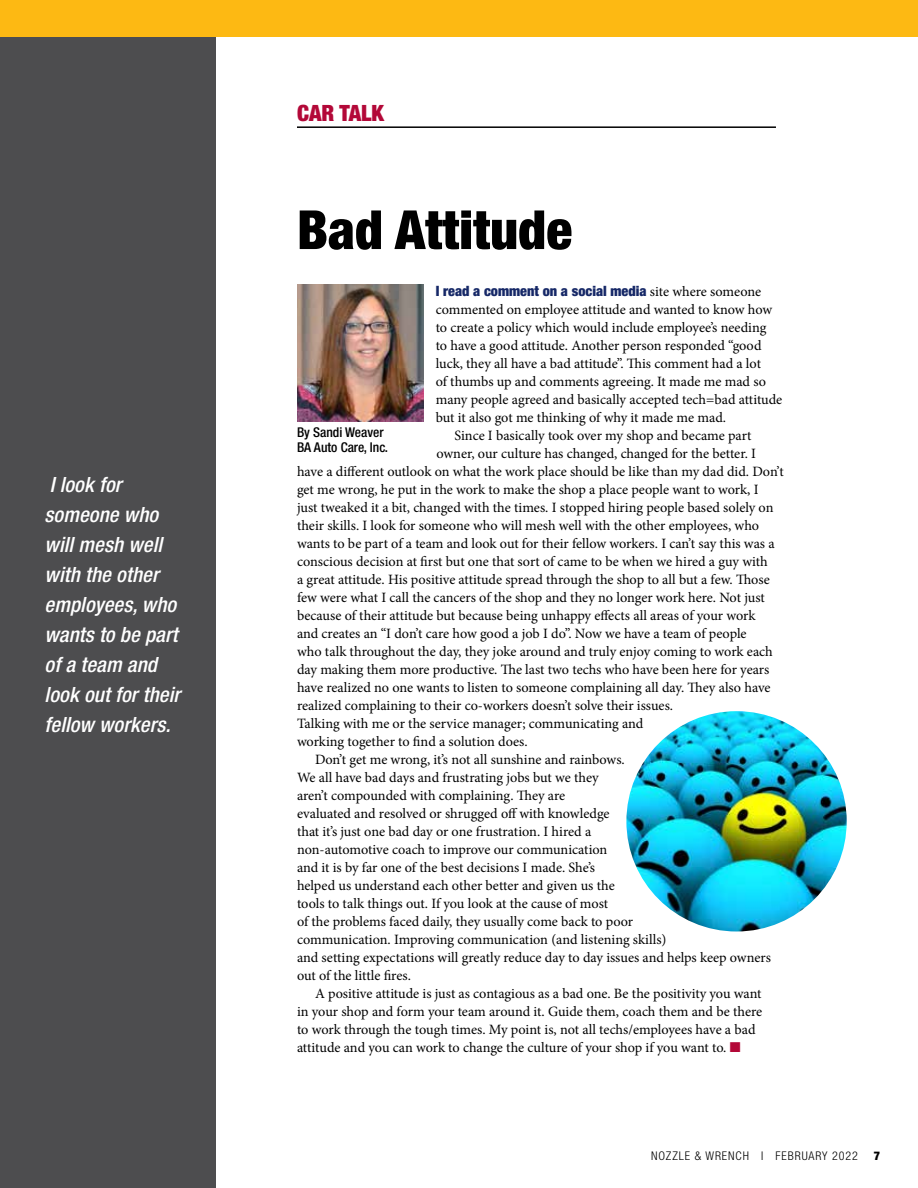
<style>
.page{position:relative;width:918px;height:1188px;background:#fff}
.page>*{position:absolute;margin:0;border:0;box-sizing:border-box;transform-origin:0 0}
.t1{font:900 condensed 54px "Helvetica Neue";color:#000}
.t2{font:900 condensed 22.5px "Helvetica Neue";color:#b30838}
.t3{font:italic 500 condensed 21px/30px "Helvetica Neue";letter-spacing:.005em;color:#fff}
.t4{font:14.25px "Minion Pro";letter-spacing:-.005em;color:#000}
.t5{font:900 condensed 14.25px "Helvetica Neue";color:#162867}
.t6{font:500 condensed 13.5px/15px "Helvetica Neue";color:#000}
.t7{font:300 condensed 12px "Helvetica Neue";letter-spacing:.075em;color:#000}
.t8{font:900 condensed 12px "Helvetica Neue";color:#000}
.s1{font-family:"Minion Pro";font-weight:400;font-stretch:normal;color:#000}
.s2{color:#b30838}
</style>
<div class="page">
<div style="left:0;top:32px;width:216px;height:1156px;background:#4d4d4f"></div>
<div style="left:0;top:0;width:918px;height:37px;background:#fdb913"></div>
<hr style="left:297px;top:126px;width:479px;height:2px;background:#000">
<img style="left:297px;top:284px;width:127px;height:137px">
<img style="left:626px;top:711px;width:221px;height:220px;border-radius:110px">
<h3 class="t3" style="left:45px;top:469px;width:137px">I look for someone who will mesh well with the other employees, who wants to be part of a team and look out for their fellow workers.</h3>
<h2 class="t2" style="left:297px;top:99px;width:89px">CAR TALK</h2>
<h1 class="t1" style="left:297px;top:197px;width:277px">Bad Attitude</h1>
<p class="t5" style="left:436px;top:282px;width:327px">I read a comment on a social media <span class="s1">site where someone</span></p>
<p class="t4" style="left:436px;top:300px;width:338px">commented on employee attitude and wanted to know how</p>
<p class="t4" style="left:436px;top:318px;width:332px">to create a policy which would include employee’s needing</p>
<p class="t4" style="left:436px;top:336px;width:327px">to have a good attitude. Another person responded “good</p>
<p class="t4" style="left:436px;top:354px;width:327px">luck, they all have a bad attitude”. This comment had a lot</p>
<p class="t4" style="left:436px;top:372px;width:332px">of thumbs up and comments agreeing. It made me mad so</p>
<p class="t4" style="left:436px;top:390px;width:348px">many people agreed and basically accepted tech=bad attitude</p>
<p class="t4" style="left:436px;top:408px;width:292px">but it also got me thinking of why it made me mad.</p>
<p class="t4" style="left:454px;top:426px;width:299px">Since I basically took over my shop and became part</p>
<p class="t4" style="left:436px;top:444px;width:321px">owner, our culture has changed, changed for the better. I</p>
<p class="t4" style="left:297px;top:462px;width:488px">have a different outlook on what the work place should be like than my dad did. Don’t</p>
<p class="t4" style="left:297px;top:480px;width:463px">get me wrong, he put in the work to make the shop a place people want to work, I</p>
<p class="t4" style="left:297px;top:498px;width:478px">just tweaked it a bit, changed with the times. I stopped hiring people based solely on</p>
<p class="t4" style="left:297px;top:516px;width:464px">their skills. I look for someone who will mesh well with the other employees, who</p>
<p class="t4" style="left:297px;top:533px;width:479px">wants to be part of a team and look out for their fellow workers. I can’t say this was a</p>
<p class="t4" style="left:297px;top:551px;width:472px">conscious decision at first but one that sort of came to be when we hired a guy with</p>
<p class="t4" style="left:297px;top:569px;width:474px">a great attitude. His positive attitude spread through the shop to all but a few. Those</p>
<p class="t4" style="left:297px;top:587px;width:469px">few were what I call the cancers of the shop and they no longer work here. Not just</p>
<p class="t4" style="left:297px;top:605px;width:460px">because of their attitude but because being unhappy effects all areas of your work</p>
<p class="t4" style="left:297px;top:623px;width:451px">and creates an “I don’t care how good a job I do”. Now we have a team of people</p>
<p class="t4" style="left:297px;top:641px;width:477px">who talk throughout the day, they joke around and truly enjoy coming to work each</p>
<p class="t4" style="left:297px;top:659px;width:474px">day making them more productive. The last two techs who have been here for years</p>
<p class="t4" style="left:297px;top:677px;width:475px">have realized no one wants to listen to someone complaining all day. They also have</p>
<p class="t4" style="left:297px;top:695px;width:378px">realized complaining to their co-workers doesn’t solve their issues.</p>
<p class="t4" style="left:297px;top:713px;width:348px">Talking with me or the service manager; communicating and</p>
<p class="t4" style="left:297px;top:731px;width:232px">working together to find a solution does.</p>
<p class="t4" style="left:315px;top:749px;width:311px">Don’t get me wrong, it’s not all sunshine and rainbows.</p>
<p class="t4" style="left:297px;top:767px;width:303px">We all have bad days and frustrating jobs but we they</p>
<p class="t4" style="left:297px;top:785px;width:270px">aren’t compounded with complaining. They are</p>
<p class="t4" style="left:297px;top:803px;width:314px">evaluated and resolved or shrugged off with knowledge</p>
<p class="t4" style="left:297px;top:821px;width:296px">that it’s just one bad day or one frustration. I hired a</p>
<p class="t4" style="left:297px;top:839px;width:312px">non-automotive coach to improve our communication</p>
<p class="t4" style="left:297px;top:857px;width:300px">and it is by far one of the best decisions I made. She’s</p>
<p class="t4" style="left:297px;top:875px;width:319px">helped us understand each other better and given us the</p>
<p class="t4" style="left:297px;top:893px;width:313px">tools to talk things out. If you look at the cause of most</p>
<p class="t4" style="left:297px;top:911px;width:338px">of the problems faced daily, they usually come back to poor</p>
<p class="t4" style="left:297px;top:929px;width:371px">communication. Improving communication (and listening skills)</p>
<p class="t4" style="left:297px;top:947px;width:475px">and setting expectations will greatly reduce day to day issues and helps keep owners</p>
<p class="t4" style="left:297px;top:965px;width:115px">out of the little fires.</p>
<p class="t4" style="left:315px;top:983px;width:448px">A positive attitude is just as contagious as a bad one. Be the positivity you want</p>
<p class="t4" style="left:297px;top:1001px;width:467px">in your shop and form your team around it. Guide them, coach them and be there</p>
<p class="t4" style="left:297px;top:1019px;width:460px">to work through the tough times. My point is, not all techs/employees have a bad</p>
<p class="t4" style="left:297px;top:1037px;width:445px">attitude and you can work to change the culture of your shop if you want to. <span class="s2">■</span></p>
<p class="t6" style="left:297px;top:425px;width:93px">By Sandi Weaver<br>BA Auto Care, Inc.</p>
<p class="t7" style="left:651px;top:1149px;width:208px">NOZZLE &amp; WRENCH I FEBRUARY 2022</p>
<p class="t8" style="left:874px;top:1148px;width:8px">7</p>
</div>
